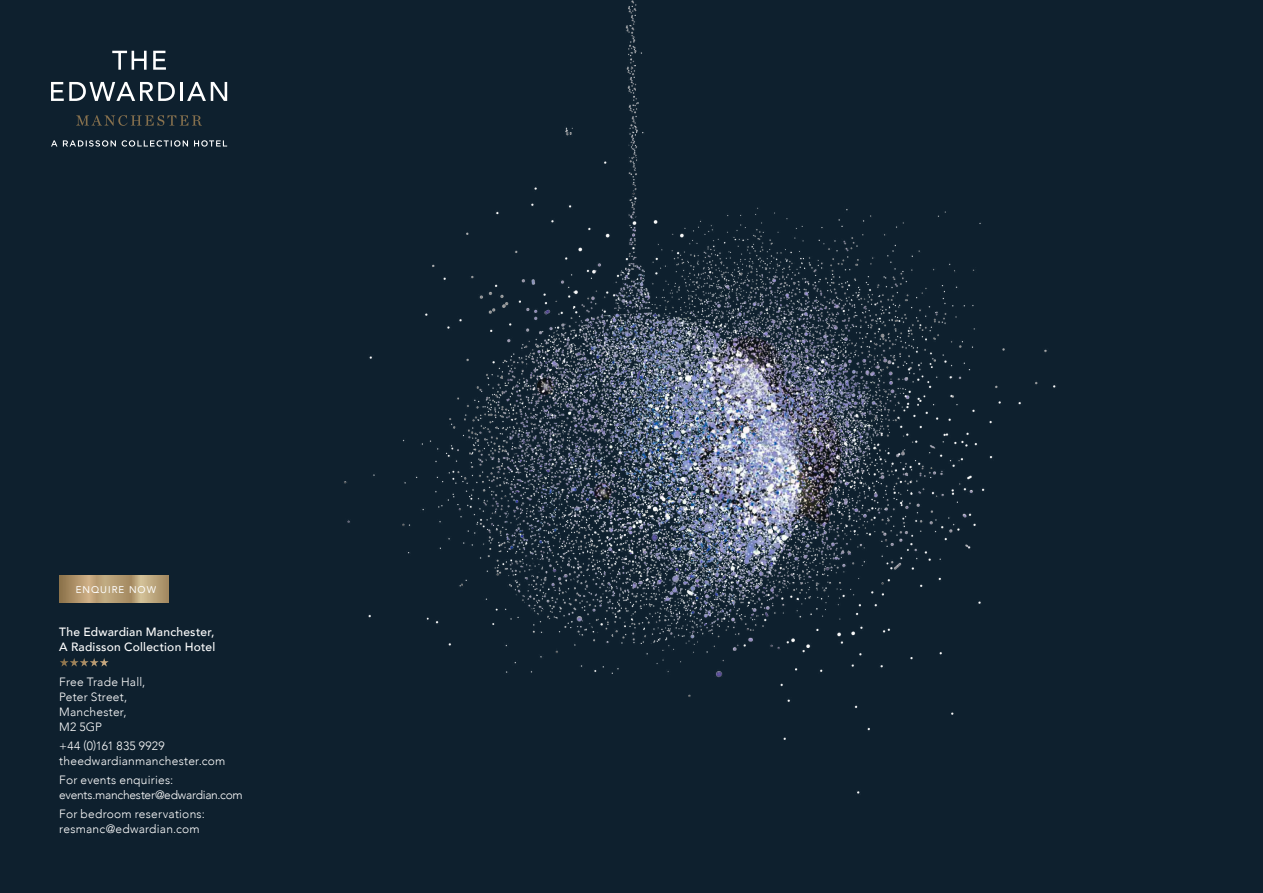
<style>
.page{position:relative;width:1263px;height:893px;background:#0e202e}
.page>*{position:absolute;margin:0;border:0;box-sizing:border-box;transform-origin:0 0}
.t1{font:300 12px/15px "Avenir";letter-spacing:.02em;color:#fff}
.t2{font:300 12px/15px "Avenir";letter-spacing:-.015em;color:#fff}
.t3{font:500 12px/15px "Avenir";letter-spacing:.02em;color:#fff}
.t4{font:12px "Zapf Dingbats";color:#fff}
.t5{font:9.75px "Avenir";letter-spacing:.1em;color:#fff}
</style>
<div class="page">
<svg style="left:51px;top:140px;width:176px;height:7px"></svg>
<svg style="left:76px;top:115px;width:126px;height:11px"></svg>
<svg style="left:51px;top:82px;width:176px;height:19px"></svg>
<svg style="left:112px;top:51px;width:35px;height:19px"></svg>
<svg style="left:153px;top:51px;width:13px;height:19px"></svg>
<svg style="left:59px;top:576px;width:110px;height:27px;background:#b59c73"></svg>
<img style="left:344px;top:0;width:712px;height:794px">
<p class="t5" style="left:76px;top:582px;width:82px">ENQUIRE NOW</p>
<p class="t3" style="left:59px;top:624px;width:158px">The Edwardian Manchester,<br>A Radisson Collection Hotel</p>
<p class="t4" style="left:59px;top:657px;width:51px">★★★★★</p>
<p class="t1" style="left:59px;top:674px;width:88px">Free Trade Hall,<br>Peter Street,<br>Manchester,<br>M2 5GP</p>
<p class="t1" style="left:59px;top:738px;width:168px">+44 (0)161 835 9929 theedwardianmanchester.com</p>
<p class="t2" style="left:59px;top:773px;width:185px">For events enquiries: events.manchester@edwardian.com</p>
<p class="t1" style="left:59px;top:807px;width:147px">For bedroom reservations: resmanc@edwardian.com</p>
</div>
